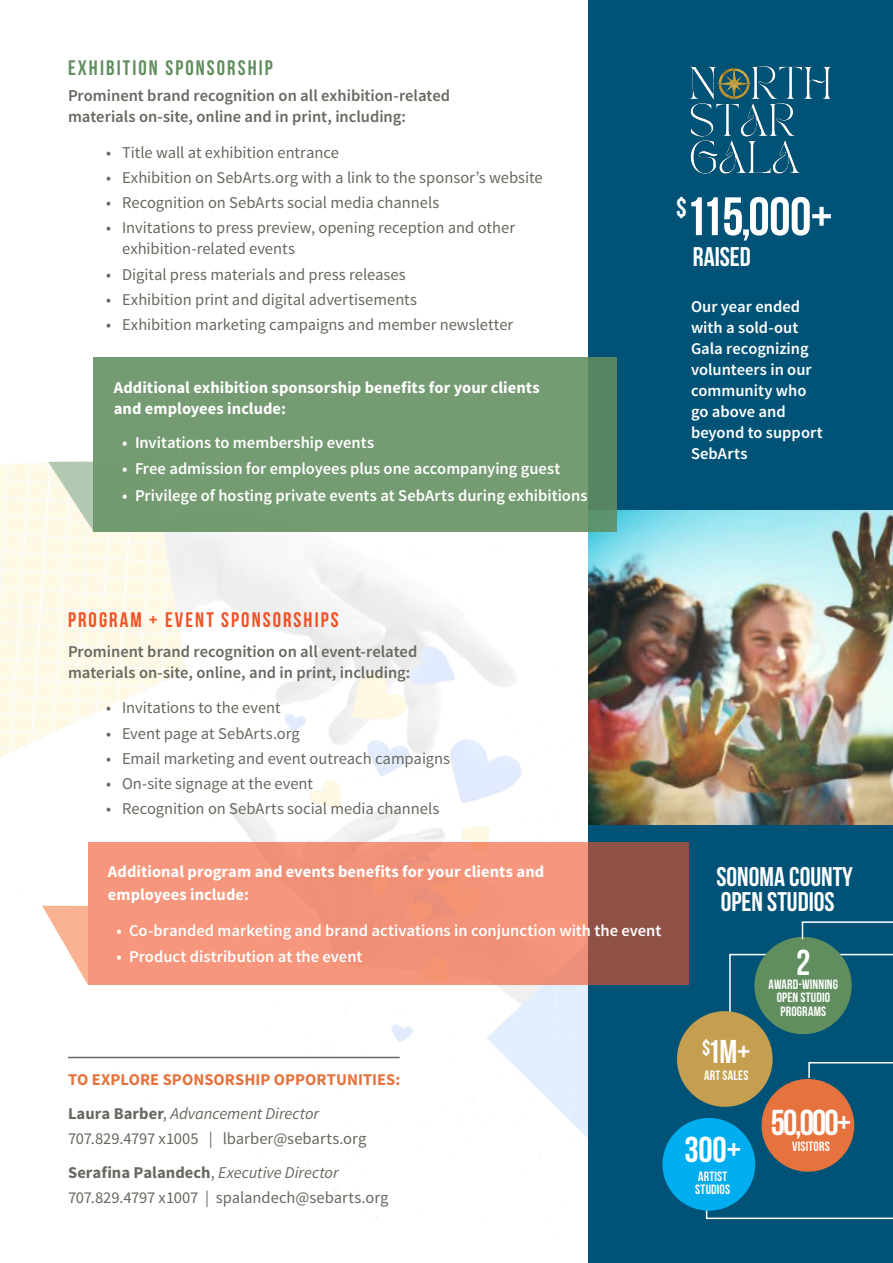
<style>
.page{position:relative;width:893px;height:1263px;background:#fff}
.page>*{position:absolute;margin:0;border:0;box-sizing:border-box;transform-origin:0 0}
._14_Content_gray_Bebas_Neue{font:54px "Bebas Neue";letter-spacing:-.01em;color:#fff}
._11_Content_gray_Source_Sans_Pro{font:36px "Bebas Neue";letter-spacing:-.055em;color:#fff}
._11_Content_gray_Source_Sans_Pro-2{font:33px "Bebas Neue";color:#fff}
._19_Content_gray_Bebas_Neue{font:27px "Bebas Neue";color:#fff}
._14_Content_gray_Bebas_Neue-2{font:27px "Bebas Neue";color:#fff}
.t1{font:21px "Bebas Neue";letter-spacing:.1em;color:#f05126}
.t2{font:21px "Bebas Neue";letter-spacing:.1em;color:#618e5f}
._11_Content_gray_Source_Sans_Pro-3{font:16.5px/21px "Source Sans Pro";color:#686860}
._11_Content_gray_Source_Sans_Pro-4{font:600 16.5px/21px "Source Sans Pro";color:#fff}
._11_Content_gray_Source_Sans_Pro-5{font:600 16.5px/21px "Source Sans Pro";color:#686860}
._11_Content_gray_Source_Sans_Pro-6{font:700 16.5px/21px "Source Sans Pro";letter-spacing:.005em;color:#fff}
._11_Content_gray_Source_Sans_Pro-7{font:700 16.5px "Source Sans Pro";color:#686860}
._11_Content_gray_Source_Sans_Pro-8{font:700 16.5px "Source Sans Pro";letter-spacing:.005em;color:#e6733d}
._11_Content_gray_Source_Sans_Pro-9{font:italic 16.5px "Source Sans Pro";color:#686860}
._11_Content_gray_Source_Sans_Pro-10{font:13.5px/13.5px "Bebas Neue";letter-spacing:.015em;color:#fff}
.s1{font-weight:700;font-style:normal}
.s2{font-style:normal}
.s3{font-weight:400}
.s4{font-weight:400;font-style:italic}
</style>
<div class="page">
<img style="left:0;top:440px;width:588px;height:698px">
<svg style="left:48px;top:462px;width:86px;height:70px;background:#d5dec9"></svg>
<div style="left:588px;top:0;width:305px;height:1263px;background:#005376"></div>
<img style="left:588px;top:510px;width:305px;height:315px">
<div style="left:94px;top:357px;width:523px;height:174px;background:#749b72"></div>
<svg style="left:808px;top:1062px;width:85px;height:17px"></svg>
<div style="left:762px;top:1079px;width:92px;height:93px;background:#e6733d;border-radius:50%"></div>
<svg style="left:705px;top:1202px;width:188px;height:18px"></svg>
<div style="left:662px;top:1118px;width:93px;height:93px;background:#00aeef;border-radius:50%"></div>
<img style="left:689px;top:66px;width:143px;height:108px">
<svg style="left:88px;top:843px;width:601px;height:142px;background:#e28870"></svg>
<svg style="left:42px;top:906px;width:92px;height:79px"></svg>
<svg style="left:729px;top:953px;width:164px;height:91px"></svg>
<div style="left:677px;top:1011px;width:96px;height:96px;background:#c59f4f;border-radius:50%"></div>
<div style="left:754px;top:937px;width:98px;height:97px;background:#618e5f;border-radius:50%"></div>
<svg style="left:801px;top:921px;width:92px;height:20px"></svg>
<hr style="left:68px;top:1057px;width:332px;height:1px;background:#686860">
<p class="t2" style="left:68px;top:57px;width:206px">EXHIBITION SPONSORSHIP</p>
<p class="_11_Content_gray_Source_Sans_Pro-5" style="left:68px;top:85px;width:384px">Prominent brand recognition on all exhibition-related materials on-site, online and in print, including:</p>
<p class="_11_Content_gray_Source_Sans_Pro-3" style="left:106px;top:142px;width:234px">• Title wall at exhibition entrance</p>
<p class="_11_Content_gray_Source_Sans_Pro-3" style="left:106px;top:167px;width:438px">• Exhibition on SebArts.org with a link to the sponsor’s website</p>
<p class="_11_Content_gray_Source_Sans_Pro-3" style="left:106px;top:192px;width:335px">• Recognition on SebArts social media channels</p>
<p class="_11_Content_gray_Source_Sans_Pro-3" style="left:122px;top:218px;width:395px;text-indent:-16px">• Invitations to press preview, opening reception and other exhibition-related events</p>
<p class="_11_Content_gray_Source_Sans_Pro-3" style="left:106px;top:264px;width:301px">• Digital press materials and press releases</p>
<p class="_11_Content_gray_Source_Sans_Pro-3" style="left:106px;top:289px;width:312px">• Exhibition print and digital advertisements</p>
<p class="_11_Content_gray_Source_Sans_Pro-3" style="left:106px;top:314px;width:409px">• Exhibition marketing campaigns and member newsletter</p>
<p class="_11_Content_gray_Source_Sans_Pro-6" style="left:114px;top:377px;width:427px">Additional exhibition sponsorship benefits for your clients and employees include:</p>
<p class="_11_Content_gray_Source_Sans_Pro-4" style="left:122px;top:432px;width:253px">• Invitations to membership events</p>
<p class="_11_Content_gray_Source_Sans_Pro-4" style="left:122px;top:459px;width:440px">• Free admission for employees plus one accompanying guest</p>
<p class="_11_Content_gray_Source_Sans_Pro-4" style="left:122px;top:486px;width:467px">• Privilege of hosting private events at SebArts during exhibitions</p>
<p class="_14_Content_gray_Bebas_Neue" style="left:676px;top:187px;width:158px"><sup>$</sup>115,000+</p>
<p class="_14_Content_gray_Bebas_Neue-2" style="left:693px;top:242px;width:60px">RAISED</p>
<p class="_11_Content_gray_Source_Sans_Pro-4" style="left:691px;top:297px;width:133px">Our year ended with a sold-out<br>Gala recognizing volunteers in our community who go above and beyond to support<br>SebArts</p>
<p class="t1" style="left:68px;top:608px;width:272px">PROGRAM + EVENT SPONSORSHIPS</p>
<p class="_11_Content_gray_Source_Sans_Pro-5" style="left:68px;top:641px;width:351px">Prominent brand recognition on all event-related materials on-site, online, and in print, including:</p>
<p class="_11_Content_gray_Source_Sans_Pro-3" style="left:106px;top:698px;width:176px">• Invitations to the event</p>
<p class="_11_Content_gray_Source_Sans_Pro-3" style="left:106px;top:723px;width:195px">• Event page at SebArts.org</p>
<p class="_11_Content_gray_Source_Sans_Pro-3" style="left:106px;top:748px;width:345px">• Email marketing and event outreach campaigns</p>
<p class="_11_Content_gray_Source_Sans_Pro-3" style="left:106px;top:773px;width:208px">• On-site signage at the event</p>
<p class="_11_Content_gray_Source_Sans_Pro-3" style="left:106px;top:799px;width:335px">• Recognition on SebArts social media channels</p>
<p class="_11_Content_gray_Source_Sans_Pro-6" style="left:108px;top:861px;width:438px;line-height:22.5px">Additional program and events benefits for your clients and employees include:</p>
<p class="_11_Content_gray_Source_Sans_Pro-4" style="left:116px;top:920px;width:546px">• Co-branded marketing and brand activations in conjunction with the event</p>
<p class="_11_Content_gray_Source_Sans_Pro-4" style="left:116px;top:947px;width:248px">• Product distribution at the event</p>
<p class="_11_Content_gray_Source_Sans_Pro-8" style="left:68px;top:1069px;width:334px">TO EXPLORE SPONSORSHIP OPPORTUNITIES:</p>
<p class="_11_Content_gray_Source_Sans_Pro-9" style="left:68px;top:1103px;width:253px"><span class="s1">Laura Barber</span><span class="s2">,</span> Advancement Director</p>
<p class="_11_Content_gray_Source_Sans_Pro-3" style="left:68px;top:1128px;width:300px">707.829.4797 x1005 | lbarber@sebarts.org</p>
<p class="_11_Content_gray_Source_Sans_Pro-7" style="left:68px;top:1162px;width:272px">Serafina Palandech<span class="s3">,</span> <span class="s4">Executive Director</span></p>
<p class="_11_Content_gray_Source_Sans_Pro-3" style="left:68px;top:1188px;width:322px">707.829.4797 x1007 | spalandech@sebarts.org</p>
<p class="_19_Content_gray_Bebas_Neue" style="left:716px;top:862px;width:138px">SONOMA COUNTY</p>
<p class="_19_Content_gray_Bebas_Neue" style="left:721px;top:887px;width:115px">OPEN STUDIOS</p>
<p class="_11_Content_gray_Source_Sans_Pro-2" style="left:702px;top:1033px;width:50px"><sup>$</sup>1M+</p>
<p class="_11_Content_gray_Source_Sans_Pro-10" style="left:704px;top:1069px;width:46px">ART SALES</p>
<p class="_11_Content_gray_Source_Sans_Pro" style="left:684px;top:1129px;width:58px">300+</p>
<p class="_11_Content_gray_Source_Sans_Pro-10" style="left:698px;top:1169px;width:31px">ARTIST</p>
<p class="_11_Content_gray_Source_Sans_Pro-10" style="left:695px;top:1182px;width:36px">STUDIOS</p>
<p class="_11_Content_gray_Source_Sans_Pro" style="left:796px;top:943px;width:16px">2</p>
<p class="_11_Content_gray_Source_Sans_Pro-10" style="left:769px;top:977px;width:71px">AWARD-WINNING</p>
<p class="_11_Content_gray_Source_Sans_Pro-10" style="left:777px;top:991px;width:55px">OPEN STUDIO<br>PROGRAMS</p>
<p class="_11_Content_gray_Source_Sans_Pro" style="left:771px;top:1102px;width:82px">50,000+</p>
<p class="_11_Content_gray_Source_Sans_Pro-10" style="left:792px;top:1139px;width:39px">VISITORS</p>
</div>
